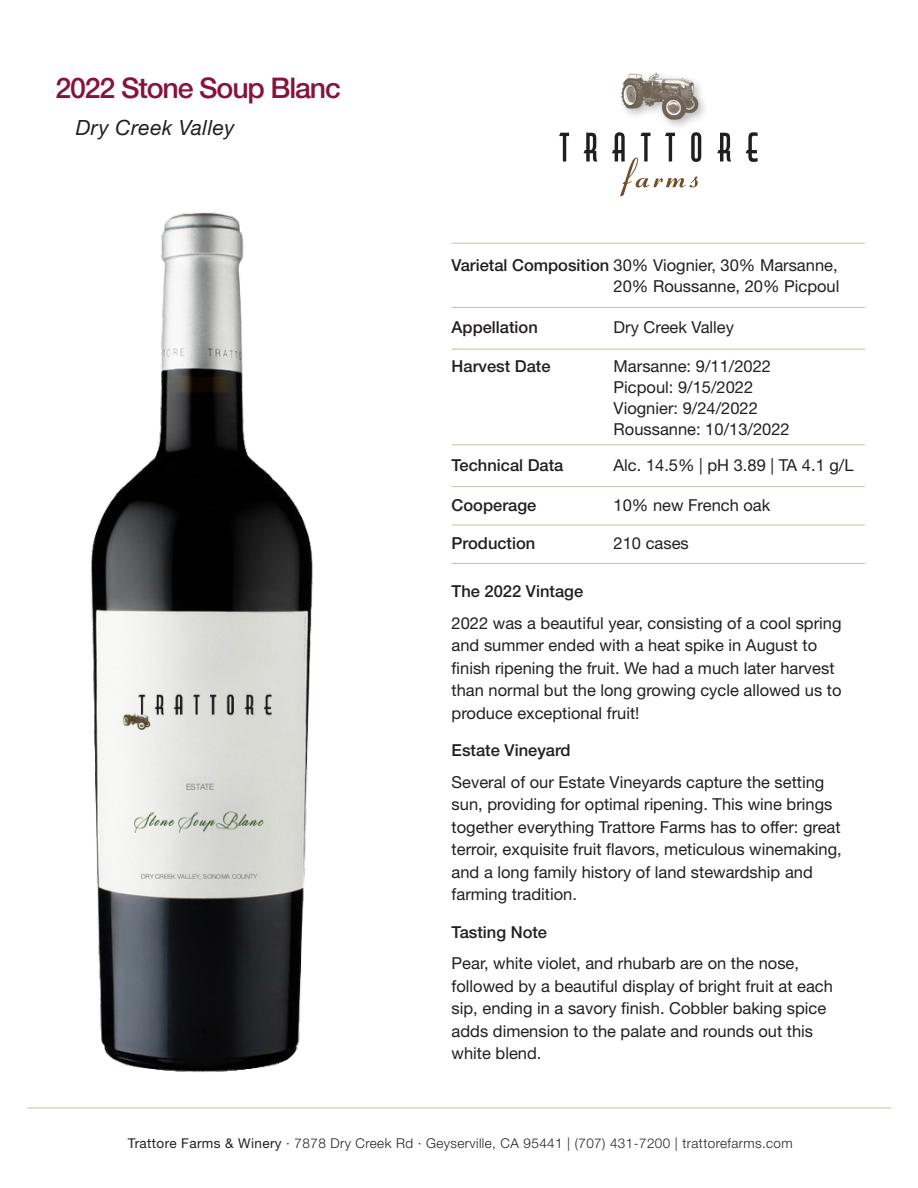
<style>
.page{position:relative;width:918px;height:1188px;background:#fff}
.page>*{position:absolute;margin:0;border:0;box-sizing:border-box;transform-origin:0 0}
.t1{font:500 28.5px "Helvetica Neue LT Std";letter-spacing:-.04em;color:#85143a}
.t2{font:italic 21px "Helvetica Neue LT Std";letter-spacing:.02em;color:#231f20}
.t3{font:16.5px/22.5px "Helvetica Neue LT Std";color:#231f20}
.t4{font:500 16.5px "Helvetica Neue LT Std";color:#231f20}
.t5{font:300 13.5px "Helvetica Neue LT Std";letter-spacing:.03em;color:#231f20}
.s1{font-weight:500}
.s2{font-weight:400}
</style>
<div class="page">
<img style="left:90px;top:212px;width:223px;height:861px">
<svg style="left:559px;top:133px;width:10px;height:29px"></svg>
<svg style="left:583px;top:133px;width:15px;height:29px"></svg>
<svg style="left:717px;top:133px;width:14px;height:29px"></svg>
<svg style="left:746px;top:132px;width:12px;height:30px"></svg>
<img style="left:620px;top:72px;width:82px;height:49px">
<svg style="left:612px;top:132px;width:89px;height:65px"></svg>
<hr style="left:452px;top:243px;width:413px;height:1px;background:#d3c4af">
<hr style="left:452px;top:307px;width:413px;height:1px;background:#d3c4af">
<hr style="left:452px;top:349px;width:413px;height:1px;background:#d3c4af">
<hr style="left:452px;top:444px;width:413px;height:1px;background:#d3c4af">
<hr style="left:452px;top:486px;width:413px;height:1px;background:#d3c4af">
<hr style="left:452px;top:524px;width:413px;height:2px;background:#d3c4af">
<hr style="left:452px;top:563px;width:413px;height:1px;background:#d3c4af">
<hr style="left:28px;top:1107px;width:863px;height:1px;background:#d3c4af">
<p class="t1" style="left:56px;top:71px;width:287px">2022 Stone Soup Blanc</p>
<p class="t2" style="left:76px;top:115px;width:160px">Dry Creek Valley</p>
<p class="t3" style="left:452px;top:255px;width:389px;line-height:21px;text-align:right"><span class="s1">Varietal Composition</span> 30% Viognier, 30% Marsanne,<br>20% Roussanne, 20% Picpoul</p>
<p class="t4" style="left:452px;top:318px;width:88px">Appellation</p>
<p class="t3" style="left:614px;top:316px;width:122px">Dry Creek Valley</p>
<p class="t4" style="left:452px;top:356px;width:101px">Harvest Date</p>
<p class="t3" style="left:614px;top:355px;width:159px">Marsanne: 9/11/2022</p>
<p class="t3" style="left:614px;top:376px;width:141px">Picpoul: 9/15/2022</p>
<p class="t3" style="left:614px;top:397px;width:146px">Viognier: 9/24/2022</p>
<p class="t3" style="left:614px;top:418px;width:178px">Roussanne: 10/13/2022</p>
<p class="t4" style="left:452px;top:455px;width:113px">Technical Data</p>
<p class="t3" style="left:614px;top:453px;width:241px">Alc. 14.5% | pH 3.89 | TA 4.1 g/L</p>
<p class="t4" style="left:452px;top:495px;width:86px">Cooperage</p>
<p class="t3" style="left:614px;top:493px;width:158px">10% new French oak</p>
<p class="t4" style="left:452px;top:533px;width:85px">Production</p>
<p class="t3" style="left:614px;top:532px;width:77px">210 cases</p>
<p class="t4" style="left:452px;top:582px;width:133px">The 2022 Vintage</p>
<p class="t3" style="left:452px;top:611px;width:391px">2022 was a beautiful year, consisting of a cool spring and summer ended with a heat spike in August to finish ripening the fruit. We had a much later harvest than normal but the long growing cycle allowed us to produce exceptional fruit!</p>
<p class="t4" style="left:452px;top:741px;width:121px">Estate Vineyard</p>
<p class="t3" style="left:452px;top:770px;width:392px">Several of our Estate Vineyards capture the setting sun, providing for optimal ripening. This wine brings together everything Trattore Farms has to offer: great terroir, exquisite fruit flavors, meticulous winemaking, and a long family history of land stewardship and farming tradition.</p>
<p class="t4" style="left:452px;top:922px;width:97px">Tasting Note</p>
<p class="t3" style="left:452px;top:952px;width:383px">Pear, white violet, and rhubarb are on the nose, followed by a beautiful display of bright fruit at each sip, ending in a savory finish. Cobbler baking spice adds dimension to the palate and rounds out this white blend.</p>
<p class="t5" style="left:128px;top:1135px;width:666px"><span class="s2">Trattore Farms &amp; Winery</span> · 7878 Dry Creek Rd · Geyserville, CA 95441 | (707) 431-7200 | trattorefarms.com</p>
</div>
